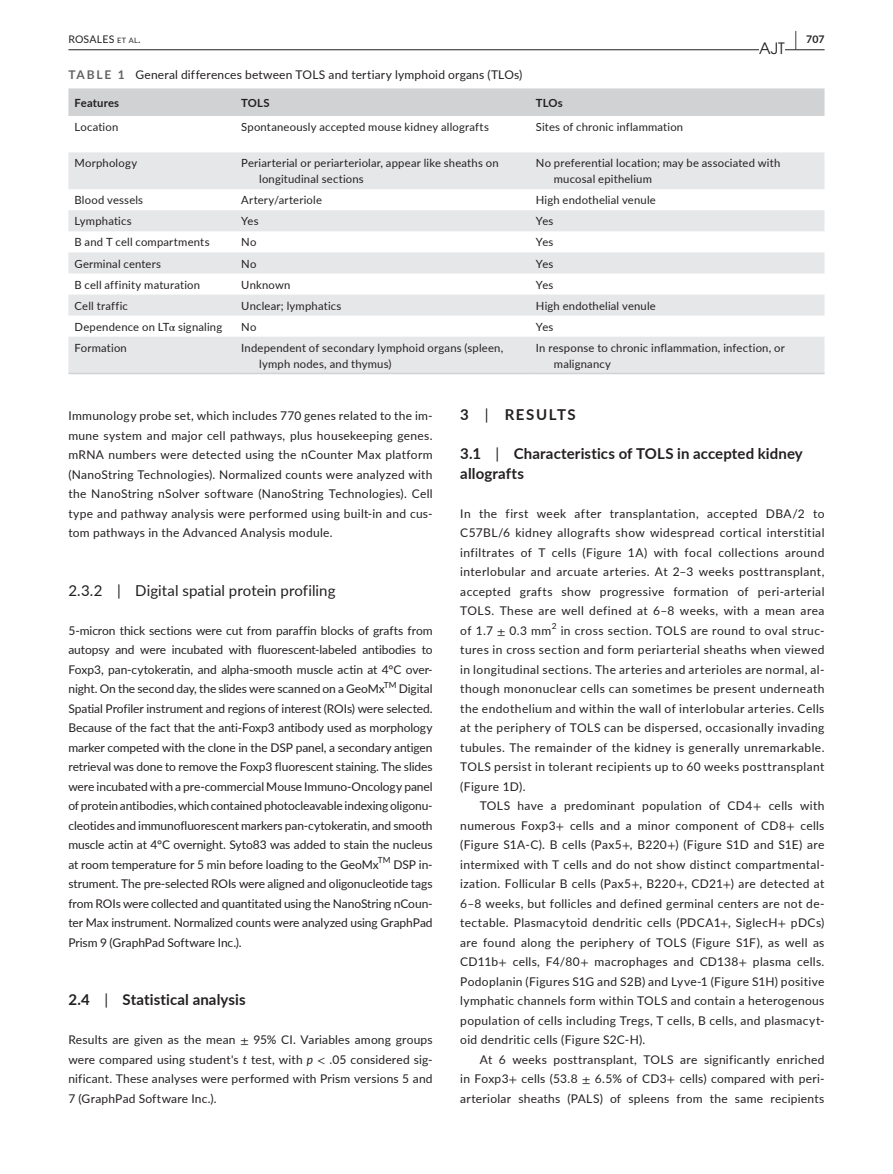
<style>
.page{position:relative;width:893px;height:1174px;background:#fff}
.page>*{position:absolute;margin:0;border:0;box-sizing:border-box;transform-origin:0 0}
.t1{font:15.6px "Avant Garde";color:#231f20}
.t2{font:700 15px/19.5px "Lato";letter-spacing:.01em;color:#231f20}
.t3{font:15px "Lato";letter-spacing:.005em;color:#231f20}
.t4{font:700 15px "Lato";letter-spacing:.105em;color:#231f20}
.t5{font:12px/19.5px "Lato";letter-spacing:.02em;color:#231f20;text-align:justify}
.t6{font:11.25px/15.8px "Lato";letter-spacing:.02em;color:#231f20}
.t7{font:700 11.25px "Lato";letter-spacing:.015em;color:#231f20}
.t8{font:10.5px "Lato";letter-spacing:.02em;color:#231f20}
.t9{font:700 10.5px "Lato";color:#231f20}
.t10{font:8.4px "Lato";color:#231f20}
.s1{font-size:7.35px}
.s2{font-weight:700;color:#636366}
.s3{font-family:"STIX"}
.s4{font-size:19.5px}
.s5{font-weight:400}
.s6{font-style:italic}
</style>
<div class="page">
<hr style="left:68px;top:49px;width:756px;height:1px;background:#231f20">
<div style="left:759px;top:41px;width:26px;height:17px;background:#fff"></div>
<div style="left:68px;top:88px;width:756px;height:28px;background:#d1d2d4"></div>
<svg style="left:68px;top:152px;width:756px;height:221px;fill:#e6e7e9"></svg>
<hr style="left:68px;top:373px;width:167px;height:1px;background:#d1d2d4">
<hr style="left:235px;top:373px;width:295px;height:1px;background:#d1d2d4">
<hr style="left:530px;top:373px;width:294px;height:1px;background:#d1d2d4">
<p class="t8" style="left:68px;top:31px;width:74px">ROSALES <span class="s1">et al</span>.</p>
<h1 class="t1" style="left:759px;top:39px;width:27px">AJT</h1>
<p class="t5" style="left:68px;top:64px;width:455px"><span class="s2">TABLE 1</span> General differences between TOLS and tertiary lymphoid organs (TLOs)</p>
<p class="t7" style="left:74px;top:94px;width:46px">Features</p>
<p class="t7" style="left:241px;top:94px;width:30px">TOLS</p>
<p class="t7" style="left:536px;top:94px;width:28px">TLOs</p>
<p class="t6" style="left:74px;top:118px;width:45px">Location</p>
<p class="t6" style="left:241px;top:118px;width:249px">Spontaneously accepted mouse kidney allografts</p>
<p class="t6" style="left:536px;top:118px;width:149px">Sites of chronic inflammation</p>
<p class="t6" style="left:74px;top:155px;width:64px">Morphology</p>
<p class="t6" style="left:259px;top:155px;width:241px;text-indent:-18px">Periarterial or periarteriolar, appear like sheaths on longitudinal sections</p>
<p class="t6" style="left:554px;top:155px;width:228px;text-indent:-18px">No preferential location; may be associated with mucosal epithelium</p>
<p class="t6" style="left:74px;top:192px;width:70px">Blood vessels</p>
<p class="t6" style="left:241px;top:192px;width:82px">Artery/arteriole</p>
<p class="t6" style="left:536px;top:192px;width:121px">High endothelial venule</p>
<p class="t6" style="left:74px;top:213px;width:59px">Lymphatics</p>
<p class="t6" style="left:241px;top:213px;width:19px">Yes</p>
<p class="t6" style="left:536px;top:213px;width:19px">Yes</p>
<p class="t6" style="left:74px;top:234px;width:137px">B and T cell compartments</p>
<p class="t6" style="left:241px;top:234px;width:17px">No</p>
<p class="t6" style="left:536px;top:234px;width:19px">Yes</p>
<p class="t6" style="left:74px;top:255px;width:88px">Germinal centers</p>
<p class="t6" style="left:241px;top:255px;width:17px">No</p>
<p class="t6" style="left:536px;top:255px;width:19px">Yes</p>
<p class="t6" style="left:74px;top:276px;width:127px">B cell affinity maturation</p>
<p class="t6" style="left:241px;top:276px;width:51px">Unknown</p>
<p class="t6" style="left:536px;top:276px;width:19px">Yes</p>
<p class="t6" style="left:75px;top:297px;width:55px">Cell traffic</p>
<p class="t6" style="left:241px;top:297px;width:102px">Unclear; lymphatics</p>
<p class="t6" style="left:536px;top:297px;width:121px">High endothelial venule</p>
<p class="t6" style="left:75px;top:318px;width:149px">Dependence on LT<span class="s3">α</span> signaling</p>
<p class="t6" style="left:241px;top:318px;width:17px">No</p>
<p class="t6" style="left:536px;top:318px;width:19px">Yes</p>
<p class="t6" style="left:75px;top:339px;width:54px">Formation</p>
<p class="t6" style="left:259px;top:339px;width:246px;text-indent:-18px">Independent of secondary lymphoid organs (spleen, lymph nodes, and thymus)</p>
<p class="t6" style="left:554px;top:339px;width:232px;text-indent:-18px">In response to chronic inflammation, infection, or malignancy</p>
<p class="t9" style="left:795px;top:31px;width:31px"><span class="s4">|</span> 707</p>
<p class="t5" style="left:68px;top:405px;width:366px">Immunology probe set, which includes 770 genes related to the im&shy;mune system and major cell pathways, plus housekeeping genes. mRNA numbers were detected using the nCounter Max platform (NanoString Technologies). Normalized counts were analyzed with the NanoString nSolver software (NanoString Technologies). Cell type and pathway analysis were performed using built-in and cus&shy;tom pathways in the Advanced Analysis module.</p>
<p class="t3" style="left:68px;top:579px;width:269px">2.3.2 | Digital spatial protein profiling</p>
<p class="t5" style="left:68px;top:620px;width:366px">5-micron thick sections were cut from paraffin blocks of grafts from autopsy and were incubated with fluorescent-labeled antibodies to Foxp3, pan-cytokeratin, and alpha-smooth muscle actin at 4°C over&shy;night. On the second day, the slides were scanned on a GeoMx</p>
<p class="t10" style="left:384px;top:679px;width:14px">TM</p>
<p class="t5" style="left:68px;top:678px;width:366px;text-indent:330px">Digital Spatial Profiler instrument and regions of interest (ROIs) were selected.<br>Because of the fact that the anti-Foxp3 antibody used as morphology marker competed with the clone in the DSP panel, a secondary antigen retrieval was done to remove the Foxp3 fluorescent staining. The slides were incubated with a pre-commercial Mouse Immuno-Oncology panel of protein antibodies, which contained photocleavable indexing oligonu&shy;cleotides and immunofluorescent markers pan-cytokeratin, and smooth muscle actin at 4°C overnight. Syto83 was added to stain the nucleus at room temperature for 5 min before loading to the GeoMx</p>
<p class="t10" style="left:378px;top:854px;width:14px">TM</p>
<p class="t5" style="left:68px;top:854px;width:366px;text-indent:325px">DSP in&shy;strument. The pre-selected ROIs were aligned and oligonucleotide tags from ROIs were collected and quantitated using the NanoString nCoun&shy;ter Max instrument. Normalized counts were analyzed using GraphPad Prism 9 (GraphPad Software Inc.).</p>
<p class="t2" style="left:68px;top:989px;width:179px">2.4 <span class="s5">|</span> Statistical analysis</p>
<p class="t5" style="left:68px;top:1029px;width:366px">Results are given as the mean <span class="s3">±</span> 95% CI. Variables among groups were compared using student's <span class="s6">t</span> test, with <span class="s6">p</span> <span class="s3">&lt;</span> .05 considered sig&shy;nificant. These analyses were performed with Prism versions 5 and 7 (GraphPad Software Inc.).</p>
<p class="t4" style="left:460px;top:404px;width:117px">3 <span class="s5">|</span> RESULTS</p>
<p class="t2" style="left:460px;top:443px;width:344px">3.1 <span class="s5">|</span> Characteristics of TOLS in accepted kidney allografts</p>
<p class="t5" style="left:460px;top:503px;width:366px">In the first week after transplantation, accepted DBA/2 to C57BL/6 kidney allografts show widespread cortical interstitial infiltrates of T cells (Figure 1A) with focal collections around interlobular and arcuate arteries. At 2–3 weeks posttransplant, accepted grafts show progressive formation of peri-arterial TOLS. These are well defined at 6–8 weeks, with a mean area of 1.7 <span class="s3">±</span> 0.3 mm</p>
<p class="t10" style="left:552px;top:620px;width:6px">2</p>
<p class="t5" style="left:460px;top:620px;width:366px;text-indent:100px">in cross section. TOLS are round to oval struc&shy;tures in cross section and form periarterial sheaths when viewed in longitudinal sections. The arteries and arterioles are normal, al&shy;though mononuclear cells can sometimes be present underneath the endothelium and within the wall of interlobular arteries. Cells at the periphery of TOLS can be dispersed, occasionally invading tubules. The remainder of the kidney is generally unremarkable.<br>TOLS persist in tolerant recipients up to 60 weeks posttransplant (Figure 1D).</p>
<p class="t5" style="left:460px;top:795px;width:366px;text-indent:20px">TOLS have a predominant population of CD4<span class="s3">+</span> cells with numerous Foxp3<span class="s3">+</span> cells and a minor component of CD8<span class="s3">+</span> cells (Figure S1A-C). B cells (Pax5<span class="s3">+</span>, B220<span class="s3">+</span>) (Figure S1D and S1E) are intermixed with T cells and do not show distinct compartmental&shy;ization. Follicular B cells (Pax5<span class="s3">+</span>, B220<span class="s3">+</span>, CD21<span class="s3">+</span>) are detected at 6–8 weeks, but follicles and defined germinal centers are not de&shy;tectable. Plasmacytoid dendritic cells (PDCA1<span class="s3">+</span>, SiglecH<span class="s3">+</span> pDCs) are found along the periphery of TOLS (Figure S1F), as well as CD11b<span class="s3">+</span> cells, F4/80<span class="s3">+</span> macrophages and CD138<span class="s3">+</span> plasma cells.<br>Podoplanin (Figures S1G and S2B) and Lyve-1 (Figure S1H) positive lymphatic channels form within TOLS and contain a heterogenous population of cells including Tregs, T cells, B cells, and plasmacyt&shy;oid dendritic cells (Figure S2C-H).</p>
<p class="t5" style="left:460px;top:1049px;width:366px;text-indent:20px">At 6 weeks posttransplant, TOLS are significantly enriched in Foxp3<span class="s3">+</span> cells (53.8 <span class="s3">±</span> 6.5% of CD3<span class="s3">+</span> cells) compared with peri&shy;arteriolar sheaths (PALS) of spleens from the same recipients</p>
</div>
